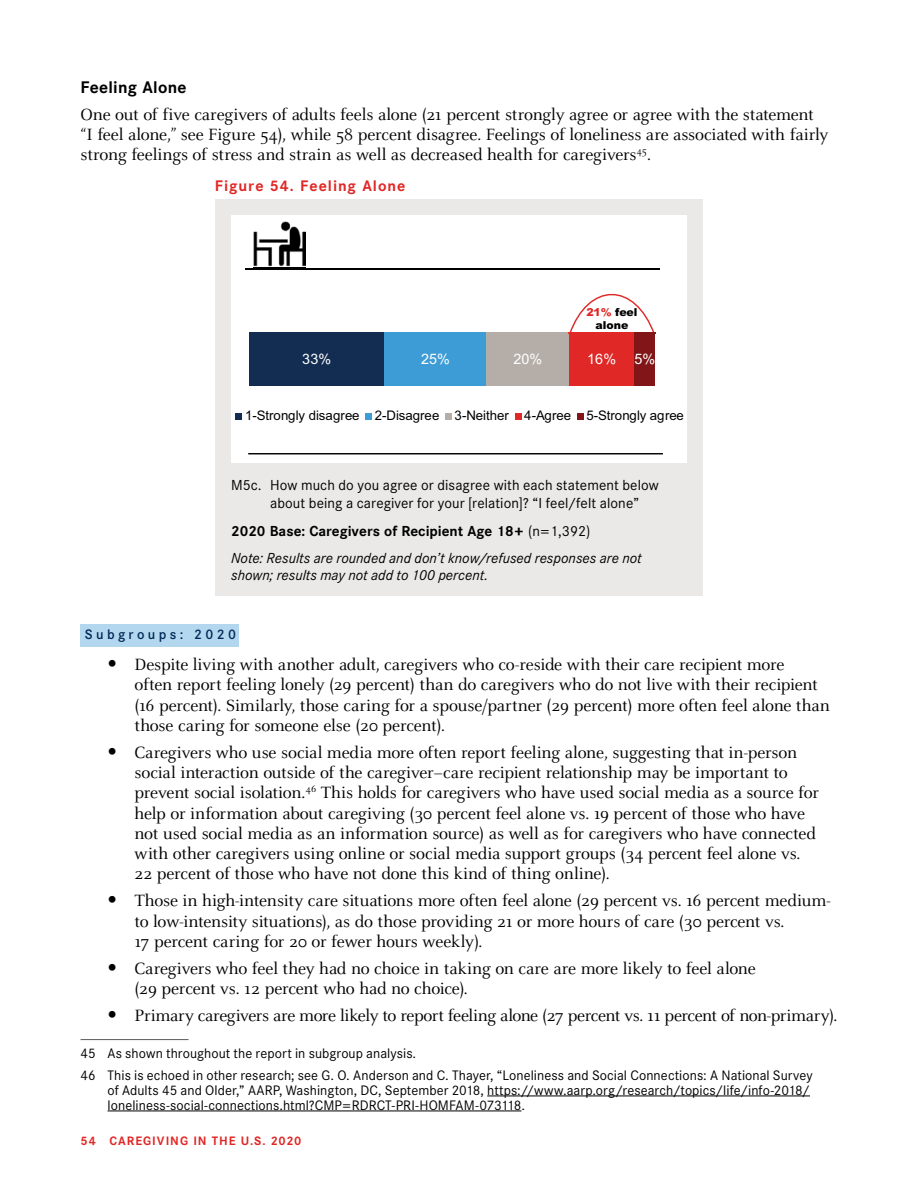
<style>
.page{position:relative;width:918px;height:1188px;background:#fff}
.page>*{position:absolute;margin:0;border:0;box-sizing:border-box;transform-origin:0 0}
.t1{font:18px/20.2px "Celeste Pro";letter-spacing:-.015em;color:#000}
.t2{font:700 16.5px "Corporate S";letter-spacing:.015em;color:#000}
.CaptionLine2{font:700 15px "Corporate S";letter-spacing:.065em;color:#e02826}
.t3{font:14.4px "Arial";letter-spacing:.005em;color:#fff}
.Question{font:14.25px/17.2px "Corporate S";letter-spacing:.005em;color:#000}
.Rounding{font:italic 14.25px/17.2px "Corporate S";color:#000}
.Base{font:700 14.25px "Corporate S";color:#000}
.Footnote_Text{font:13.5px/15px "Corporate S";letter-spacing:.005em;color:#000}
.Subgroup_Head{font:500 13.5px "Corporate S";letter-spacing:.25em;color:#002856}
.t4{font:13.2px "Arial";letter-spacing:-.005em;color:#000}
.t5{font:700 12px "Corporate S";letter-spacing:.08em;color:#e02826}
.t6{font:900 10.95px/12.9px "Arial";letter-spacing:-.01em;color:#000;text-align:center}
.s1{color:#e02826}
.s2{font-weight:400}
.s3{font-family:"Arial";font-size:27px}
</style>
<div class="page">
<div style="left:81px;top:625px;width:158px;height:22px;background:#b2d7ee"></div>
<div style="left:215px;top:200px;width:488px;height:396px;background:#eae9e8"></div>
<div style="left:231px;top:216px;width:456px;height:247px;background:#fff"></div>
<div style="left:249px;top:332px;width:136px;height:54px;background:#132d52"></div>
<div style="left:385px;top:332px;width:102px;height:54px;background:#3d9cd6"></div>
<div style="left:487px;top:332px;width:82px;height:54px;background:#b5aea8"></div>
<svg style="left:236px;top:413px;width:6px;height:6px"></svg>
<div style="left:365px;top:413px;width:7px;height:6px;background:#3d9cd6"></div>
<div style="left:445px;top:413px;width:7px;height:6px;background:#b5aea8"></div>
<svg style="left:515px;top:413px;width:6px;height:6px"></svg>
<div style="left:577px;top:413px;width:7px;height:6px;background:#811517"></div>
<hr style="left:245px;top:268px;width:415px;height:1px;background:#000">
<hr style="left:248px;top:453px;width:415px;height:1px;background:#000">
<img style="left:254px;top:221px;width:51px;height:47px">
<svg style="left:568px;top:293px;width:88px;height:41px"></svg>
<div style="left:569px;top:332px;width:66px;height:54px;background:#e02826"></div>
<div style="left:635px;top:332px;width:20px;height:54px;background:#811517"></div>
<hr style="left:81px;top:1039px;width:108px;height:1px;background:#58595b">
<hr style="left:487px;top:1096px;width:323px;height:1px;background:#000">
<hr style="left:108px;top:1111px;width:413px;height:1px;background:#000">
<h4 class="t2" style="left:81px;top:77px;width:108px">Feeling Alone</h4>
<p class="t1" style="left:81px;top:104px;width:749px">One out of five caregivers of adults feels alone (21 percent strongly agree or agree with the statement “I feel alone,” see Figure 54), while 58 percent disagree. Feelings of loneliness are associated with fairly strong feelings of stress and strain as well as decreased health for caregivers<sup>45</sup>.</p>
<p class="CaptionLine2" style="left:215px;top:176px;width:192px">Figure 54. Feeling Alone</p>
<p class="t3" style="left:302px;top:349px;width:30px">33%</p>
<p class="t3" style="left:421px;top:349px;width:30px">25%</p>
<p class="t3" style="left:513px;top:349px;width:30px">20%</p>
<p class="t6" style="left:586px;top:306px;width:53px"><span class="s1">21%</span> feel alone</p>
<p class="t3" style="left:587px;top:349px;width:30px">16%</p>
<p class="t3" style="left:634px;top:349px;width:22px">5%</p>
<p class="t4" style="left:245px;top:407px;width:440px">1-Strongly disagree 2-Disagree 3-Neither 4-Agree 5-Strongly agree</p>
<p class="Question" style="left:270px;top:477px;width:390px;text-indent:-39px">M5c. How much do you agree or disagree with each statement below about being a caregiver for your [relation]? “I feel/felt alone”</p>
<p class="Base" style="left:231px;top:522px;width:361px">2020 Base: Caregivers of Recipient Age 18+ <span class="s2">(n=1,392)</span></p>
<p class="Rounding" style="left:231px;top:549px;width:412px">Note: Results are rounded and don’t know/refused responses are not shown; results may not add to 100 percent.</p>
<p class="Subgroup_Head" style="left:85px;top:626px;width:153px">Subgroups: 2020</p>
<p class="t1" style="left:135px;top:654px;width:697px;text-indent:-27px"><span class="s3">•</span> Despite living with another adult, caregivers who co-reside with their care recipient more<br>often report feeling lonely (29 percent) than do caregivers who do not live with their recipient (16 percent). Similarly, those caring for a spouse/partner (29 percent) more often feel alone than those caring for someone else (20 percent).</p>
<p class="t1" style="left:135px;top:742px;width:686px;text-indent:-27px"><span class="s3">•</span> Caregivers who use social media more often report feeling alone, suggesting that in-person social interaction outside of the caregiver–care recipient relationship may be important to prevent social isolation.<sup>46</sup> This holds for caregivers who have used social media as a source for help or information about caregiving (30 percent feel alone vs. 19 percent of those who have not used social media as an information source) as well as for caregivers who have connected with other caregivers using online or social media support groups (34 percent feel alone vs.<br>22 percent of those who have not done this kind of thing online).</p>
<p class="t1" style="left:135px;top:890px;width:698px;text-indent:-27px"><span class="s3">•</span> Those in high-intensity care situations more often feel alone (29 percent vs. 16 percent medium&shy;to low-intensity situations), as do those providing 21 or more hours of care (30 percent vs.<br>17 percent caring for 20 or fewer hours weekly).</p>
<p class="t1" style="left:135px;top:958px;width:623px;text-indent:-27px"><span class="s3">•</span> Caregivers who feel they had no choice in taking on care are more likely to feel alone (29 percent vs. 12 percent who had no choice).</p>
<p class="t1" style="left:108px;top:1005px;width:731px"><span class="s3">•</span> Primary caregivers are more likely to report feeling alone (27 percent vs. 11 percent of non-primary).</p>
<p class="Footnote_Text" style="left:81px;top:1046px;width:337px">45 As shown throughout the report in subgroup analysis.</p>
<p class="Footnote_Text" style="left:108px;top:1068px;width:707px;text-indent:-27px">46 This is echoed in other research; see G. O. Anderson and C. Thayer, “Loneliness and Social Connections: A National Survey of Adults 45 and Older,” AARP, Washington, DC, September 2018, https://www.aarp.org/research/topics/life/info-2018/ loneliness-social-connections.html?CMP=RDRCT-PRI-HOMFAM-073118.</p>
<p class="t5" style="left:81px;top:1134px;width:222px">54 CAREGIVING IN THE U.S. 2020</p>
</div>
